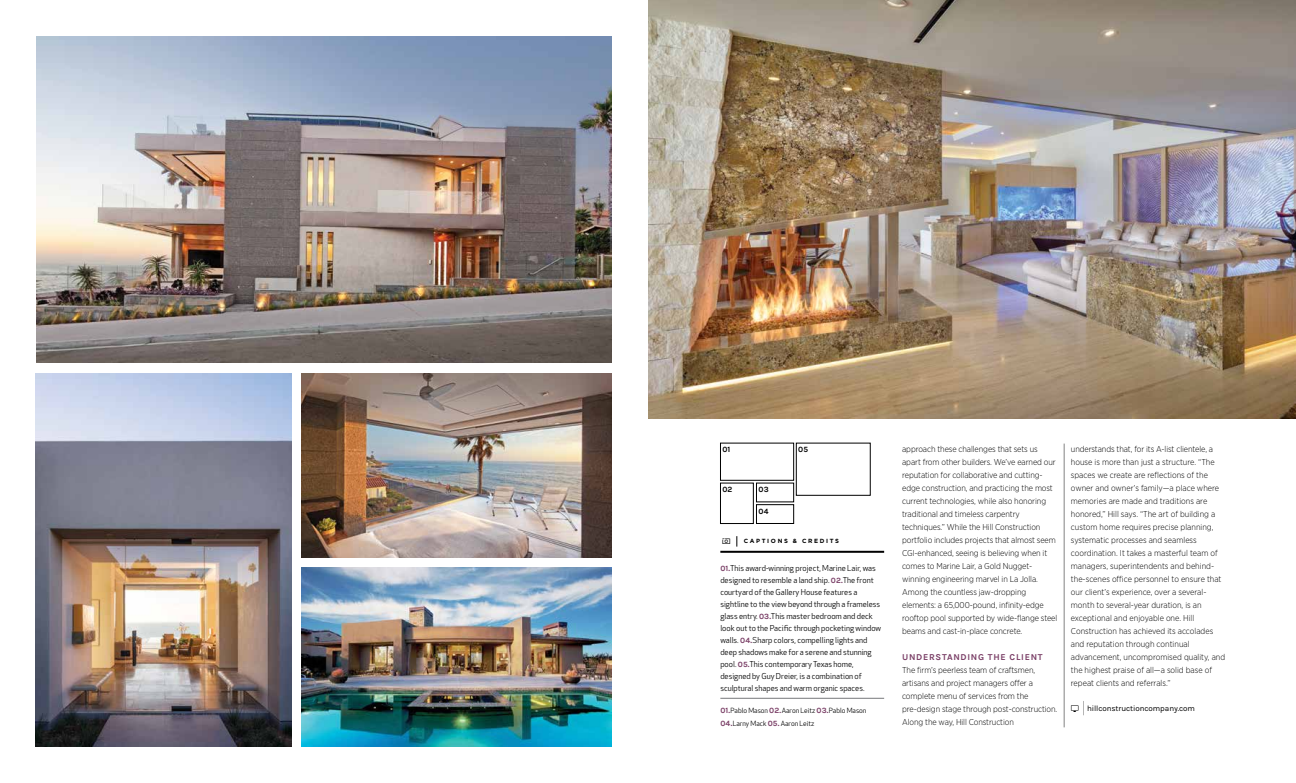
<style>
.page{position:relative;width:1296px;height:783px;background:#fff}
.page>*{position:absolute;margin:0;border:0;box-sizing:border-box;transform-origin:0 0}
.t1{font:700 9px "Karla";letter-spacing:.08em;color:#793d65}
.t2{font:9px "Netto Icons OT";color:#000}
.t3{font:300 8.5px/13px "Gotham Narrow";letter-spacing:-.01em;color:#000}
.t4{font:8px/12px "Apex New";color:#000}
.t5{font:8px "Karla";letter-spacing:-.01em;color:#000}
.t6{font:700 8px "Karla";letter-spacing:.01em;color:#000}
.t7{font:7px/13px "Apex New";color:#000}
.t8{font:700 6px "Gotham";letter-spacing:.27em;color:#000}
.s1{font-family:"Karla";font-weight:700;color:#793d65}
.s2{font-family:"Karla";font-weight:700;font-size:8px;color:#793d65}
.s3{font-family:"Netto Icons OT";font-size:9px}
</style>
<div class="page">
<img style="left:648px;top:0;width:648px;height:418px">
<img style="left:302px;top:374px;width:310px;height:184px">
<img style="left:35px;top:374px;width:257px;height:373px">
<img style="left:302px;top:567px;width:310px;height:180px">
<img style="left:36px;top:36px;width:576px;height:327px">
<svg style="left:1071px;top:705px;width:7px;height:7px"></svg>
<hr style="left:1064px;top:444px;width:1px;height:283px;background:#000">
<hr style="left:720px;top:551px;width:164px;height:2px;background:#000">
<hr style="left:720px;top:698px;width:164px;height:1px;background:#77787b">
<div style="left:756px;top:505px;width:38px;height:19px;border:1px solid #000"></div>
<div style="left:720px;top:443px;width:74px;height:37px;border:1px solid #000"></div>
<div style="left:756px;top:483px;width:38px;height:19px;border:1px solid #000"></div>
<div style="left:720px;top:483px;width:33px;height:41px;border:1px solid #000"></div>
<p class="t6" style="left:723px;top:445px;width:10px">01</p>
<p class="t6" style="left:722px;top:485px;width:11px">02</p>
<p class="t6" style="left:758px;top:485px;width:12px">03</p>
<p class="t6" style="left:758px;top:507px;width:12px">04</p>
<p class="t6" style="left:798px;top:445px;width:11px">05</p>
<p class="t2" style="left:720px;top:535px;width:13px">Á</p>
<p class="t8" style="left:744px;top:537px;width:97px">CAPTIONS &amp; CREDITS</p>
<p class="t4" style="left:720px;top:562px;width:162px"><span class="s1">01.</span>This award-winning project, Marine Lair, was designed to resemble a land ship. <span class="s1">02.</span>The front courtyard of the Gallery House features a sightline to the view beyond through a frameless glass entry. <span class="s1">03.</span>This master bedroom and deck look out to the Pacific through pocketing window walls. <span class="s1">04.</span>Sharp colors, compelling lights and deep shadows make for a serene and stunning pool. <span class="s1">05.</span>This contemporary Texas home, designed by Guy Dreier, is a combination of sculptural shapes and warm organic spaces.</p>
<p class="t7" style="left:720px;top:704px;width:148px"><span class="s2">01.</span>Pablo Mason <span class="s2">02.</span>Aaron Leitz <span class="s2">03.</span>Pablo Mason<br><span class="s2">04.</span>Larny Mack <span class="s2">05.</span> Aaron Leitz</p>
<p class="t3" style="left:902px;top:442px;width:157px">approach these challenges that sets us apart from other builders. We’ve earned our reputation for collaborative and cutting&shy;edge construction, and practicing the most current technologies, while also honoring traditional and timeless carpentry techniques.” While the Hill Construction portfolio includes projects that almost seem CGI-enhanced, seeing is believing when it comes to Marine Lair, a Gold Nugget&shy;winning engineering marvel in La Jolla.<br>Among the countless jaw-dropping elements: a 65,000-pound, infinity-edge rooftop pool supported by wide-flange steel beams and cast-in-place concrete.</p>
<p class="t1" style="left:902px;top:652px;width:142px">UNDERSTANDING THE CLIENT</p>
<p class="t3" style="left:902px;top:663px;width:157px">The firm’s peerless team of craftsmen, artisans and project managers offer a complete menu of services from the pre-design stage through post-construction.<br>Along the way, Hill Construction</p>
<p class="t3" style="left:1071px;top:442px;width:156px">understands that, for its A-list clientele, a house is more than just a structure. “The spaces we create are reflections of the owner and owner’s family—a place where memories are made and traditions are honored,” Hill says. “The art of building a custom home requires precise planning, systematic processes and seamless coordination. It takes a masterful team of managers, superintendents and behind&shy;the-scenes office personnel to ensure that our client’s experience, over a several&shy;month to several-year duration, is an exceptional and enjoyable one. Hill Construction has achieved its accolades and reputation through continual advancement, uncompromised quality, and the highest praise of all—a solid base of repeat clients and referrals.”</p>
<p class="t5" style="left:1083px;top:703px;width:114px"><span class="s3">|</span> hillconstructioncompany.com</p>
</div>
